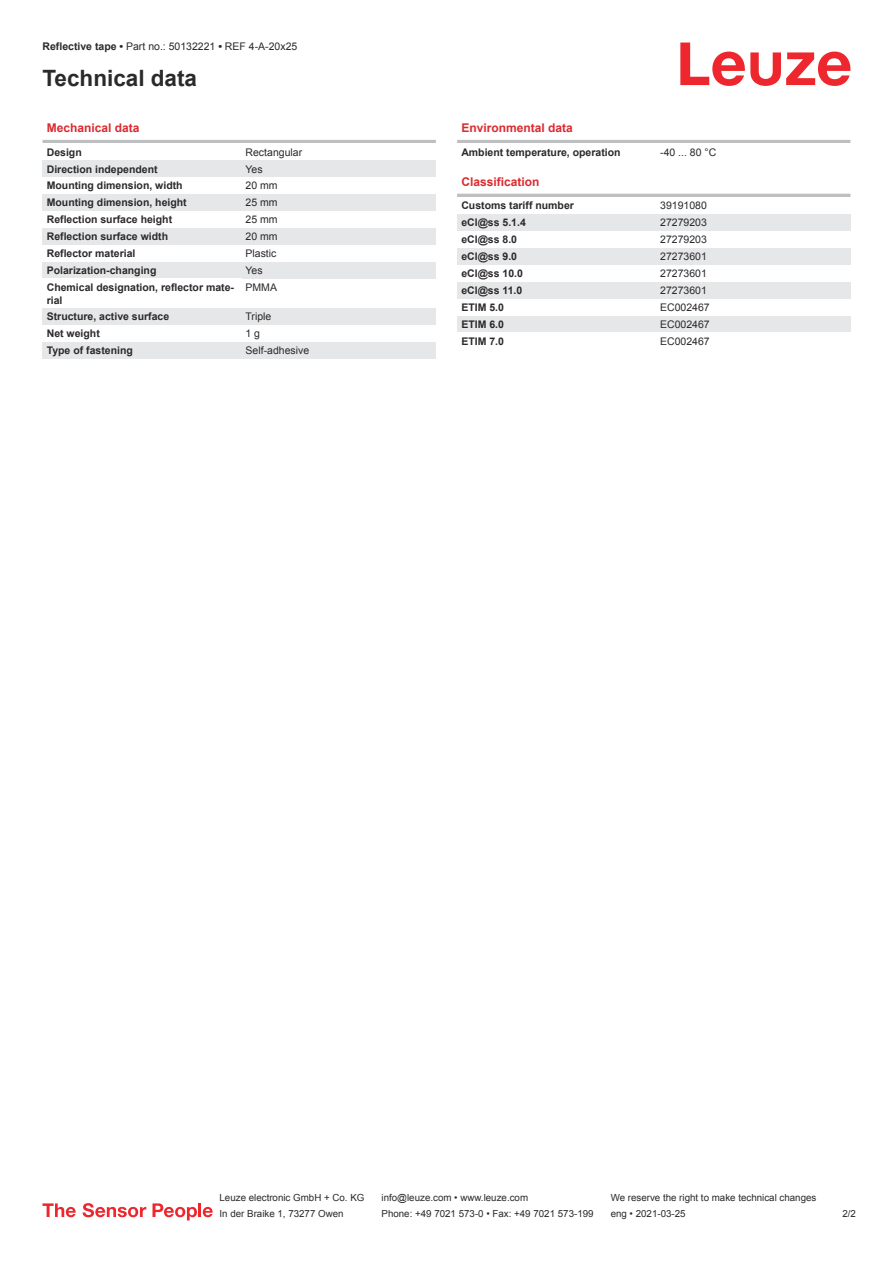
<style>
.page{position:relative;width:893px;height:1263px;background:#fff}
.page>*{position:absolute;margin:0;border:0;box-sizing:border-box;transform-origin:0 0}
.t1{font:700 22.5px "Arial";color:#2b292a}
.t2{font:700 12px "Arial";color:#db2a30}
.t3{font:700 10.5px/12.6px "Arial";color:#2b292a}
.t4{font:10.5px "Arial";color:#2b292a}
.t5{font:9.75px "Arial";color:#2b292a}
.s1{font-weight:700}
</style>
<div class="page">
<svg style="left:680px;top:43px;width:170px;height:43px"></svg>
<hr style="left:43px;top:140px;width:393px;height:3px;background:#bdbfc1">
<div style="left:43px;top:160px;width:199px;height:17px;background:#e6e7e9"></div>
<div style="left:242px;top:160px;width:194px;height:17px;background:#e6e7e9"></div>
<div style="left:43px;top:194px;width:199px;height:17px;background:#e6e7e9"></div>
<div style="left:242px;top:194px;width:194px;height:17px;background:#e6e7e9"></div>
<div style="left:43px;top:228px;width:199px;height:17px;background:#e6e7e9"></div>
<div style="left:242px;top:228px;width:194px;height:17px;background:#e6e7e9"></div>
<div style="left:43px;top:262px;width:199px;height:17px;background:#e6e7e9"></div>
<div style="left:242px;top:262px;width:194px;height:17px;background:#e6e7e9"></div>
<div style="left:43px;top:308px;width:199px;height:17px;background:#e6e7e9"></div>
<div style="left:242px;top:308px;width:194px;height:17px;background:#e6e7e9"></div>
<div style="left:43px;top:342px;width:199px;height:17px;background:#e6e7e9"></div>
<div style="left:242px;top:342px;width:194px;height:17px;background:#e6e7e9"></div>
<hr style="left:457px;top:140px;width:393px;height:3px;background:#bdbfc1">
<hr style="left:457px;top:194px;width:393px;height:3px;background:#bdbfc1">
<div style="left:457px;top:214px;width:200px;height:17px;background:#e6e7e9"></div>
<div style="left:657px;top:214px;width:193px;height:17px;background:#e6e7e9"></div>
<div style="left:457px;top:248px;width:200px;height:17px;background:#e6e7e9"></div>
<div style="left:657px;top:248px;width:193px;height:17px;background:#e6e7e9"></div>
<div style="left:457px;top:282px;width:200px;height:17px;background:#e6e7e9"></div>
<div style="left:657px;top:282px;width:193px;height:17px;background:#e6e7e9"></div>
<div style="left:457px;top:316px;width:200px;height:16px;background:#e6e7e9"></div>
<div style="left:657px;top:316px;width:193px;height:16px;background:#e6e7e9"></div>
<svg style="left:43px;top:1203px;width:33px;height:14px"></svg>
<svg style="left:83px;top:1203px;width:63px;height:14px"></svg>
<svg style="left:153px;top:1203px;width:44px;height:17px"></svg>
<hr style="left:198px;top:1203px;width:3px;height:14px;background:#ed272d">
<svg style="left:203px;top:1207px;width:10px;height:10px"></svg>
<p class="t4" style="left:43px;top:43px;width:256px"><span class="s1">Reflective tape •</span> Part no.: 50132221 <span class="s1">•</span> REF 4-A-20x25</p>
<h1 class="t1" style="left:43px;top:70px;width:156px">Technical data</h1>
<p class="t2" style="left:47px;top:123px;width:94px">Mechanical data</p>
<p class="t3" style="left:47px;top:147px;width:37px">Design</p>
<p class="t4" style="left:246px;top:148px;width:58px">Rectangular</p>
<p class="t3" style="left:47px;top:164px;width:112px">Direction independent</p>
<p class="t4" style="left:246px;top:165px;width:19px">Yes</p>
<p class="t3" style="left:47px;top:180px;width:137px">Mounting dimension, width</p>
<p class="t4" style="left:246px;top:182px;width:34px">20 mm</p>
<p class="t3" style="left:47px;top:197px;width:142px">Mounting dimension, height</p>
<p class="t4" style="left:246px;top:199px;width:34px">25 mm</p>
<p class="t3" style="left:47px;top:214px;width:127px">Reflection surface height</p>
<p class="t4" style="left:246px;top:216px;width:34px">25 mm</p>
<p class="t3" style="left:47px;top:231px;width:123px">Reflection surface width</p>
<p class="t4" style="left:246px;top:232px;width:34px">20 mm</p>
<p class="t3" style="left:47px;top:248px;width:90px">Reflector material</p>
<p class="t4" style="left:246px;top:249px;width:32px">Plastic</p>
<p class="t3" style="left:47px;top:265px;width:111px">Polarization-changing</p>
<p class="t4" style="left:246px;top:266px;width:19px">Yes</p>
<p class="t3" style="left:47px;top:282px;width:189px">Chemical designation, reflector mate&shy;rial</p>
<p class="t4" style="left:246px;top:283px;width:33px">PMMA</p>
<p class="t3" style="left:47px;top:311px;width:124px">Structure, active surface</p>
<p class="t4" style="left:246px;top:313px;width:27px">Triple</p>
<p class="t3" style="left:47px;top:328px;width:55px">Net weight</p>
<p class="t4" style="left:246px;top:330px;width:16px">1 g</p>
<p class="t3" style="left:47px;top:345px;width:88px">Type of fastening</p>
<p class="t4" style="left:246px;top:347px;width:65px">Self-adhesive</p>
<p class="t2" style="left:461px;top:123px;width:113px">Environmental data</p>
<p class="t3" style="left:461px;top:147px;width:161px">Ambient temperature, operation</p>
<p class="t4" style="left:660px;top:148px;width:58px">-40 ... 80 °C</p>
<p class="t2" style="left:461px;top:177px;width:80px">Classification</p>
<p class="t3" style="left:461px;top:200px;width:114px">Customs tariff number</p>
<p class="t4" style="left:660px;top:202px;width:48px">39191080</p>
<p class="t3" style="left:461px;top:217px;width:66px">eCl@ss 5.1.4</p>
<p class="t4" style="left:660px;top:219px;width:48px">27279203</p>
<p class="t3" style="left:461px;top:234px;width:57px">eCl@ss 8.0</p>
<p class="t4" style="left:660px;top:236px;width:48px">27279203</p>
<p class="t3" style="left:461px;top:251px;width:57px">eCl@ss 9.0</p>
<p class="t4" style="left:660px;top:252px;width:48px">27273601</p>
<p class="t3" style="left:461px;top:268px;width:63px">eCl@ss 10.0</p>
<p class="t4" style="left:660px;top:269px;width:48px">27273601</p>
<p class="t3" style="left:461px;top:285px;width:63px">eCl@ss 11.0</p>
<p class="t4" style="left:660px;top:286px;width:48px">27273601</p>
<p class="t3" style="left:461px;top:302px;width:44px">ETIM 5.0</p>
<p class="t4" style="left:660px;top:303px;width:51px">EC002467</p>
<p class="t3" style="left:461px;top:319px;width:44px">ETIM 6.0</p>
<p class="t4" style="left:660px;top:320px;width:51px">EC002467</p>
<p class="t3" style="left:461px;top:336px;width:44px">ETIM 7.0</p>
<p class="t4" style="left:660px;top:337px;width:51px">EC002467</p>
<p class="t5" style="left:220px;top:1194px;width:146px">Leuze electronic GmbH + Co. KG</p>
<p class="t5" style="left:381px;top:1194px;width:148px">info@leuze.com • www.leuze.com</p>
<p class="t5" style="left:611px;top:1194px;width:207px">We reserve the right to make technical changes</p>
<p class="t5" style="left:220px;top:1210px;width:126px">In der Braike 1, 73277 Owen</p>
<p class="t5" style="left:381px;top:1210px;width:214px">Phone: +49 7021 573-0 • Fax: +49 7021 573-199</p>
<p class="t5" style="left:611px;top:1210px;width:76px">eng • 2021-03-25</p>
<p class="t5" style="left:842px;top:1210px;width:15px">2 /2</p>
</div>
